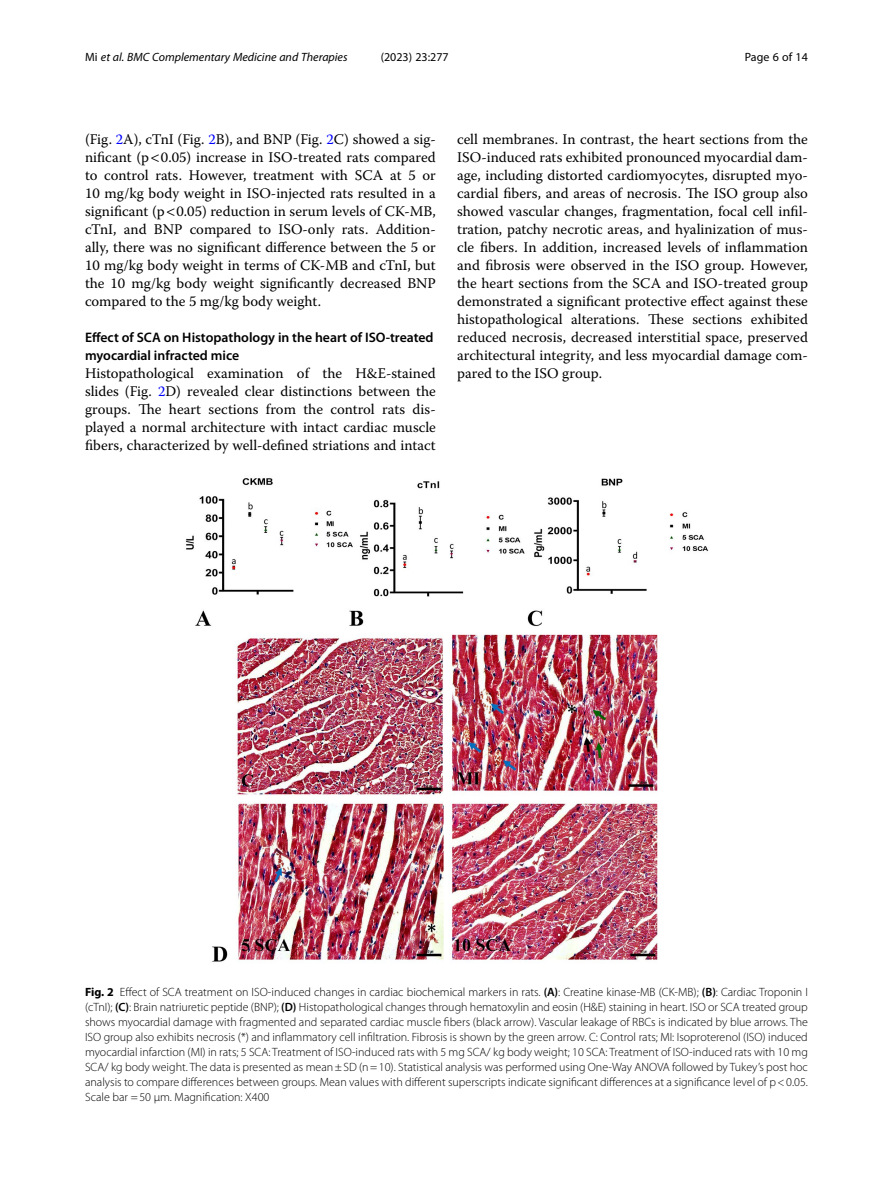
<style>
.page{position:relative;width:893px;height:1191px;background:#fff}
.page>*{position:absolute;margin:0;border:0;box-sizing:border-box;transform-origin:0 0}
.Body_Text{font:14.7px/18px "Warnock Pro";color:#000;text-align:justify}
.Head_2{font:600 13.8px/18px "Myriad Pro";color:#000}
.Figure_Caption{font:300 12px/15px "Myriad Pro";color:#000;text-align:justify}
.t1{font:italic 12px "Myriad Pro";color:#000}
.t2{font:12px "Myriad Pro";color:#000}
.s1{font-style:normal}
.s2{color:#00f}
.s3{font-weight:700}
.s4{font-weight:600}
</style>
<div class="page">
<img style="left:185px;top:478px;width:524px;height:484px">
<p class="t1" style="left:85px;top:50px;width:264px"><span class="s1">Mi</span> et al. BMC Complementary Medicine and Therapies</p>
<p class="t2" style="left:381px;top:50px;width:70px">(2023) 23:277</p>
<p class="t2" style="left:745px;top:50px;width:65px">Page 6 of 14</p>
<p class="Body_Text" style="left:85px;top:130px;width:352px">(Fig. <span class="s2">2</span>A), cTnI (Fig. <span class="s2">2</span>B), and BNP (Fig. <span class="s2">2</span>C) showed a sig&shy;nificant (p 0.05) increase in ISO-treated rats compared to control rats. However, treatment with SCA at 5 or 10 mg/kg body weight in ISO-injected rats resulted in a significant (p 0.05) reduction in serum levels of CK-MB, cTnI, and BNP compared to ISO-only rats. Addition&shy;ally, there was no significant difference between the 5 or 10 mg/kg body weight in terms of CK-MB and cTnI, but the 10 mg/kg body weight significantly decreased BNP compared to the 5 mg/kg body weight.</p>
<p class="Head_2" style="left:85px;top:328px;width:350px">Effect of SCA on Histopathology in the heart of ISO-treated myocardial infracted mice</p>
<p class="Body_Text" style="left:85px;top:364px;width:352px">Histopathological examination of the H&amp;E-stained slides (Fig. <span class="s2">2</span>D) revealed clear distinctions between the groups. The heart sections from the control rats dis&shy;played a normal architecture with intact cardiac muscle fibers, characterized by well-defined striations and intact</p>
<p class="Body_Text" style="left:457px;top:130px;width:352px">cell membranes. In contrast, the heart sections from the ISO-induced rats exhibited pronounced myocardial dam&shy;age, including distorted cardiomyocytes, disrupted myo&shy;cardial fibers, and areas of necrosis. The ISO group also showed vascular changes, fragmentation, focal cell infil&shy;tration, patchy necrotic areas, and hyalinization of mus&shy;cle fibers. In addition, increased levels of inflammation and fibrosis were observed in the ISO group. However, the heart sections from the SCA and ISO-treated group demonstrated a significant protective effect against these histopathological alterations. These sections exhibited reduced necrosis, decreased interstitial space, preserved architectural integrity, and less myocardial damage com&shy;pared to the ISO group.</p>
<p class="Figure_Caption" style="left:85px;top:984px;width:724px"><span class="s3">Fig. 2</span> Effect of SCA treatment on ISO-induced changes in cardiac biochemical markers in rats. <span class="s4">(A)</span>: Creatine kinase-MB (CK-MB); <span class="s4">(B)</span>: Cardiac Troponin I (cTnI); <span class="s4">(C)</span>: Brain natriuretic peptide (BNP); <span class="s4">(D)</span> Histopathological changes through hematoxylin and eosin (H&amp;E) staining in heart. ISO or SCA treated group shows myocardial damage with fragmented and separated cardiac muscle fibers (black arrow). Vascular leakage of RBCs is indicated by blue arrows. The ISO group also exhibits necrosis (*) and inflammatory cell infiltration. Fibrosis is shown by the green arrow. C: Control rats; MI: Isoproterenol (ISO) induced myocardial infarction (MI) in rats; 5 SCA: Treatment of ISO-induced rats with 5 mg SCA/ kg body weight; 10 SCA: Treatment of ISO-induced rats with 10 mg SCA/ kg body weight. The data is presented as mean±SD (n=10). Statistical analysis was performed using One-Way ANOVA followed by Tukey’s post hoc analysis to compare differences between groups. Mean values with different superscripts indicate significant differences at a significance level of p&lt;0.05.<br>Scale bar =50 μm. Magnification: X400</p>
</div>
